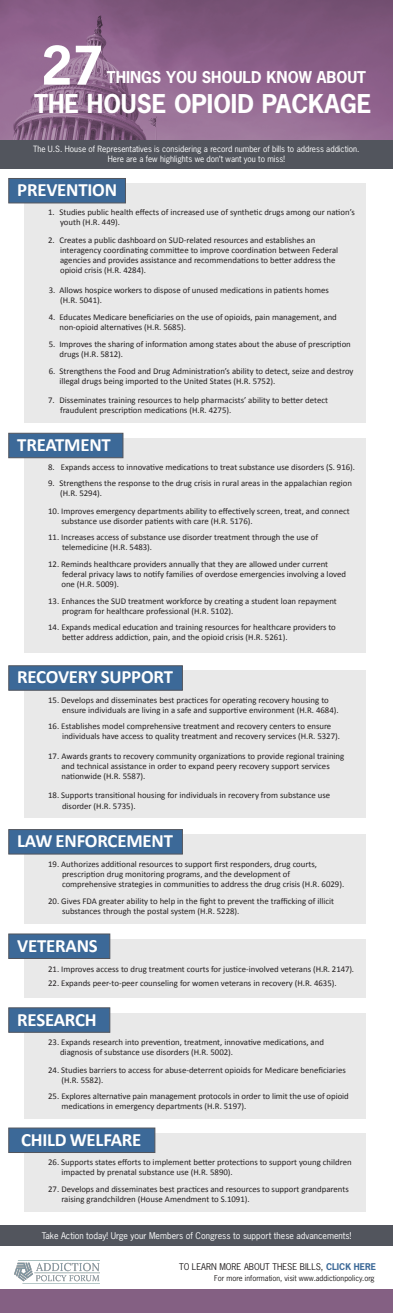
<style>
.page{position:relative;width:393px;height:1313px;background:#fff}
.page>*{position:absolute;margin:0;border:0;box-sizing:border-box;transform-origin:0 0}
.t1{font:700 50px "News Gothic";color:#fff}
.t2{font:700 24.38px "News Gothic";color:#fff}
.t3{font:700 18.75px "Calibri";letter-spacing:-.01em;color:#fff}
.t4{font:700 15.31px "News Gothic";color:#fff}
.Paragraph_Style_1{font:8.75px/10px "Calibri";color:#231f20}
.t5{font:8.75px "News Gothic";color:#fff}
.t6{font:8.75px "News Gothic";color:#231f20}
.Paragraph_Style_2{font:8.75px "Calibri";color:#231f20}
.t7{font:8.12px "News Gothic";color:#fff}
.t8{font:7.5px "News Gothic";color:#231f20}
.s1{font-weight:700;color:#3c6998}
</style>
<div class="page">
<div style="left:24px;top:184px;width:342px;height:239px;background:#e9e9e9"></div>
<div style="left:8px;top:178px;width:118px;height:25px;background:#3c6998;border:1px solid #52555d"></div>
<img style="left:0;top:0;width:392px;height:140px">
<div style="left:0;top:1289px;width:392px;height:23px;background:#846083"></div>
<div style="left:24px;top:834px;width:342px;height:90px;background:#e9e9e9"></div>
<div style="left:24px;top:1133px;width:342px;height:78px;background:#e9e9e9"></div>
<div style="left:24px;top:438px;width:342px;height:214px;background:#e9e9e9"></div>
<div style="left:24px;top:939px;width:342px;height:58px;background:#e9e9e9"></div>
<div style="left:24px;top:671px;width:342px;height:147px;background:#e9e9e9"></div>
<div style="left:24px;top:1013px;width:342px;height:105px;background:#e9e9e9"></div>
<img style="left:14px;top:1260px;width:85px;height:22px">
<div style="left:0;top:1225px;width:392px;height:20px;background:#52555d"></div>
<div style="left:8px;top:433px;width:115px;height:25px;background:#3c6998;border:1px solid #52555d"></div>
<div style="left:8px;top:665px;width:174px;height:25px;background:#3c6998;border:1px solid #52555d"></div>
<div style="left:8px;top:829px;width:174px;height:25px;background:#3c6998;border:1px solid #52555d"></div>
<div style="left:8px;top:933px;width:102px;height:25px;background:#3c6998;border:1px solid #52555d"></div>
<div style="left:8px;top:1007px;width:102px;height:25px;background:#3c6998;border:1px solid #52555d"></div>
<div style="left:8px;top:1127px;width:147px;height:25px;background:#3c6998;border:1px solid #52555d"></div>
<div style="left:0;top:140px;width:392px;height:29px;background:#52555d"></div>
<p class="t1" style="left:41px;top:33px;width:64px">27</p>
<p class="t4" style="left:107px;top:67px;width:260px">THINGS YOU SHOULD KNOW ABOUT</p>
<p class="t2" style="left:34px;top:87px;width:339px">THE HOUSE OPIOID PACKAGE</p>
<p class="t7" style="left:33px;top:144px;width:327px">The U.S. House of Representatives is considering a record number of bills to address addiction.</p>
<p class="t7" style="left:108px;top:153px;width:178px">Here are a few highlights we don’t want you to miss!</p>
<p class="t3" style="left:17px;top:178px;width:101px">PREVENTION</p>
<p class="Paragraph_Style_1" style="left:48px;top:207px;width:308px">1. Studies public health effects of increased use of synthetic drugs among our nation’s</p>
<p class="Paragraph_Style_2" style="left:60px;top:217px;width:62px">youth (H.R. 449).</p>
<p class="Paragraph_Style_1" style="left:48px;top:235px;width:268px">2. Creates a public dashboard on SUD-related resources and establishes an</p>
<p class="Paragraph_Style_1" style="left:60px;top:245px;width:279px">interagency coordinating committee to improve coordination between Federal agencies and provides assistance and recommendations to better address the</p>
<p class="Paragraph_Style_1" style="left:60px;top:265px;width:87px">opioid crisis (H.R. 4284).</p>
<p class="Paragraph_Style_1" style="left:49px;top:285px;width:281px">3. Allows hospice workers to dispose of unused medications in patients homes</p>
<p class="Paragraph_Style_1" style="left:60px;top:295px;width:43px">(H.R. 5041).</p>
<p class="Paragraph_Style_1" style="left:59px;top:312px;width:279px;text-indent:-11px">4. Educates Medicare beneficiaries on the use of opioids, pain management, and non-opioid alternatives (H.R. 5685).</p>
<p class="Paragraph_Style_1" style="left:59px;top:339px;width:293px;text-indent:-11px">5. Improves the sharing of information among states about the abuse of prescription drugs (H.R. 5812).</p>
<p class="Paragraph_Style_1" style="left:59px;top:365px;width:295px;text-indent:-11px">6. Strengthens the Food and Drug Administration’s ability to detect, seize and destroy illegal drugs being imported to the United States (H.R. 5752).</p>
<p class="Paragraph_Style_1" style="left:48px;top:394px;width:281px">7. Disseminates training resources to help pharmacists’ ability to better detect</p>
<p class="Paragraph_Style_1" style="left:60px;top:404px;width:173px">fraudulent prescription medications (H.R. 4275).</p>
<p class="t3" style="left:17px;top:433px;width:95px">TREATMENT</p>
<p class="Paragraph_Style_1" style="left:48px;top:462px;width:308px">8. Expands access to innovative medications to treat substance use disorders (S. 916).</p>
<p class="Paragraph_Style_1" style="left:60px;top:478px;width:293px;text-indent:-12px">9. Strengthens the response to the drug crisis in rural areas in the appalachian region (H.R. 5294).</p>
<p class="Paragraph_Style_1" style="left:61px;top:506px;width:290px;text-indent:-13px">10. Improves emergency departments ability to effectively screen, treat, and connect substance use disorder patients with care (H.R. 5176).</p>
<p class="Paragraph_Style_1" style="left:48px;top:532px;width:271px">11. Increases access of substance use disorder treatment through the use of</p>
<p class="Paragraph_Style_1" style="left:62px;top:542px;width:92px">telemedicine (H.R. 5483).</p>
<p class="Paragraph_Style_1" style="left:48px;top:559px;width:281px">12. Reminds healthcare providers annually that they are allowed under current</p>
<p class="Paragraph_Style_1" style="left:61px;top:569px;width:286px">federal privacy laws to notify families of overdose emergencies involving a loved one (H.R. 5009).</p>
<p class="Paragraph_Style_1" style="left:48px;top:595px;width:290px">13. Enhances the SUD treatment workforce by creating a student loan repayment</p>
<p class="Paragraph_Style_1" style="left:62px;top:605px;width:173px">program for healthcare professional (H.R. 5102).</p>
<p class="Paragraph_Style_1" style="left:48px;top:622px;width:289px">14. Expands medical education and training resources for healthcare providers to</p>
<p class="Paragraph_Style_1" style="left:62px;top:632px;width:227px">better address addiction, pain, and the opioid crisis (H.R. 5261).</p>
<p class="t3" style="left:17px;top:665px;width:157px">RECOVERY SUPPORT</p>
<p class="Paragraph_Style_1" style="left:48px;top:695px;width:282px">15. Develops and disseminates best practices for operating recovery housing to</p>
<p class="Paragraph_Style_1" style="left:62px;top:705px;width:278px">ensure individuals are living in a safe and supportive environment (H.R. 4684).</p>
<p class="Paragraph_Style_1" style="left:48px;top:721px;width:284px">16. Establishes model comprehensive treatment and recovery centers to ensure</p>
<p class="Paragraph_Style_1" style="left:62px;top:731px;width:279px">individuals have access to quality treatment and recovery services (H.R. 5327).</p>
<p class="Paragraph_Style_1" style="left:61px;top:751px;width:284px;text-indent:-13px">17. Awards grants to recovery community organizations to provide regional training and technical assistance in order to expand peery recovery support services nationwide (H.R. 5587).</p>
<p class="Paragraph_Style_1" style="left:48px;top:790px;width:283px">18. Supports transitional housing for individuals in recovery from substance use</p>
<p class="Paragraph_Style_1" style="left:62px;top:801px;width:75px">disorder (H.R. 5735).</p>
<p class="t3" style="left:17px;top:829px;width:157px">LAW ENFORCEMENT</p>
<p class="Paragraph_Style_1" style="left:48px;top:858px;width:270px">19. Authorizes additional resources to support first responders, drug courts,</p>
<p class="Paragraph_Style_1" style="left:62px;top:868px;width:229px">prescription drug monitoring programs, and the development of</p>
<p class="Paragraph_Style_1" style="left:62px;top:878px;width:283px">comprehensive strategies in communities to address the drug crisis (H.R. 6029).</p>
<p class="Paragraph_Style_1" style="left:48px;top:896px;width:287px">20. Gives FDA greater ability to help in the fight to prevent the trafficking of illicit</p>
<p class="Paragraph_Style_1" style="left:62px;top:906px;width:179px">substances through the postal system (H.R. 5228).</p>
<p class="t3" style="left:17px;top:933px;width:82px">VETERANS</p>
<p class="Paragraph_Style_1" style="left:48px;top:964px;width:307px">21. Improves access to drug treatment courts for justice-involved veterans (H.R. 2147).</p>
<p class="Paragraph_Style_1" style="left:48px;top:978px;width:290px">22. Expands peer-to-peer counseling for women veterans in recovery (H.R. 4635).</p>
<p class="t3" style="left:17px;top:1007px;width:81px">RESEARCH</p>
<p class="Paragraph_Style_1" style="left:48px;top:1037px;width:277px">23. Expands research into prevention, treatment, innovative medications, and</p>
<p class="Paragraph_Style_1" style="left:60px;top:1047px;width:174px">diagnosis of substance use disorders (H.R. 5002).</p>
<p class="Paragraph_Style_1" style="left:61px;top:1064px;width:286px;text-indent:-13px">24. Studies barriers to access for abuse-deterrent opioids for Medicare beneficiaries (H.R. 5582).</p>
<p class="Paragraph_Style_1" style="left:61px;top:1091px;width:288px;text-indent:-13px">25. Explores alternative pain management protocols in order to limit the use of opioid medications in emergency departments (H.R. 5197).</p>
<p class="t3" style="left:21px;top:1127px;width:122px">CHILD WELFARE</p>
<p class="Paragraph_Style_1" style="left:61px;top:1157px;width:291px;text-indent:-13px">26. Supports states efforts to implement better protections to support young children impacted by prenatal substance use (H.R. 5890).</p>
<p class="Paragraph_Style_1" style="left:61px;top:1184px;width:289px;text-indent:-13px">27. Develops and disseminates best practices and resources to support grandparents raising grandchildren (House Amendment to S.1091).</p>
<p class="t5" style="left:42px;top:1229px;width:311px">Take Action today! Urge your Members of Congress to support these advancements!</p>
<p class="t6" style="left:179px;top:1261px;width:198px">TO LEARN MORE ABOUT THESE BILLS, <span class="s1">CLICK HERE</span></p>
<p class="t8" style="left:214px;top:1273px;width:162px">For more information, visit www.addictionpolicy.org</p>
</div>
